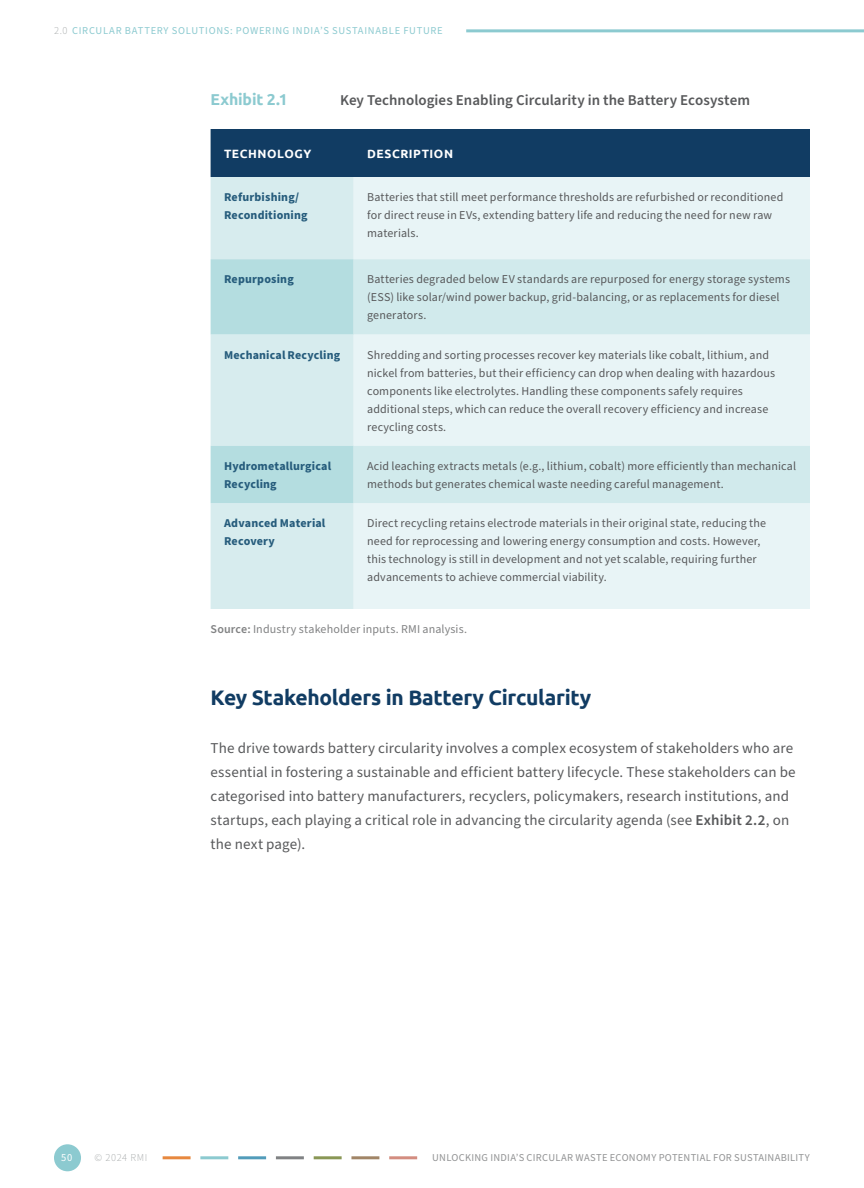
<style>
.page{position:relative;width:864px;height:1188px;background:#fff}
.page>*{position:absolute;margin:0;border:0;box-sizing:border-box;transform-origin:0 0}
.t1{font:700 21px "Ubuntu";letter-spacing:-.015em;color:#113c63}
.t2{font:700 15.75px "Ubuntu";letter-spacing:-.005em;color:#8ccad0}
.t3{font:15px/24px "Source Sans Pro";letter-spacing:.005em;color:#58595b}
.t4{font:600 15px "Source Sans Pro";letter-spacing:.005em;color:#58595b}
.t5{font:12px/18px "Source Sans Pro";letter-spacing:.01em;color:#58595b}
.t6{font:700 12px/18px "Source Sans Pro";letter-spacing:.015em;color:#265c7c}
.t7{font:12px "Source Sans Pro";letter-spacing:.01em;color:#828384}
.t8{font:700 12px "Ubuntu";letter-spacing:.045em;color:#fff}
.t9{font:10.5px "Source Sans Pro";letter-spacing:.025em;color:#929394}
.t10{font:10.5px "Source Sans Pro";letter-spacing:.065em;color:#8ccad0}
.t11{font:300 10.5px "Source Sans Pro";letter-spacing:.06em;color:#a7aaab}
.t12{font:10.5px "Source Sans Pro";color:#fff}
.s1{font-weight:300;color:#a7aaab}
.s2{font-weight:600}
</style>
<div class="page">
<div style="left:54px;top:1144px;width:27px;height:27px;background:#8ccad0;border-radius:50%"></div>
<hr style="left:466px;top:29px;width:398px;height:3px;background:#8ccad0">
<hr style="left:389px;top:1156px;width:28px;height:3px;background:#d38d80">
<hr style="left:351px;top:1156px;width:28px;height:3px;background:#a18567">
<hr style="left:163px;top:1156px;width:28px;height:3px;background:#e7883f">
<hr style="left:200px;top:1156px;width:28px;height:3px;background:#8ccad0">
<hr style="left:238px;top:1156px;width:28px;height:3px;background:#529cba">
<hr style="left:276px;top:1156px;width:28px;height:3px;background:#808284">
<hr style="left:314px;top:1156px;width:28px;height:3px;background:#899755">
<div style="left:211px;top:129px;width:599px;height:48px;background:#113c63"></div>
<div style="left:211px;top:177px;width:143px;height:432px;background:#d7ecee"></div>
<div style="left:354px;top:177px;width:456px;height:432px;background:#e8f4f6"></div>
<svg style="left:211px;top:259px;width:143px;height:244px;background:#c4e3e6"></svg>
<svg style="left:354px;top:259px;width:456px;height:244px;background:#dbeef0"></svg>
<p class="t10" style="left:54px;top:24px;width:390px"><span class="s1">2.0</span> CIRCULAR BATTERY SOLUTIONS: POWERING INDIA’S SUSTAINABLE FUTURE</p>
<h2 class="t2" style="left:211px;top:90px;width:79px">Exhibit 2.1</h2>
<p class="t4" style="left:340px;top:90px;width:411px">Key Technologies Enabling Circularity in the Battery Ecosystem</p>
<p class="t8" style="left:224px;top:146px;width:89px">TECHNOLOGY</p>
<p class="t8" style="left:367px;top:146px;width:87px">DESCRIPTION</p>
<p class="t6" style="left:224px;top:189px;width:85px">Refurbishing/<br>Reconditioning</p>
<p class="t5" style="left:367px;top:189px;width:418px">Batteries that still meet performance thresholds are refurbished or reconditioned for direct reuse in EVs, extending battery life and reducing the need for new raw materials.</p>
<p class="t6" style="left:224px;top:271px;width:71px">Repurposing</p>
<p class="t5" style="left:367px;top:271px;width:424px">Batteries degraded below EV standards are repurposed for energy storage systems (ESS) like solar/wind power backup, grid-balancing, or as replacements for diesel generators.</p>
<p class="t6" style="left:224px;top:346px;width:118px">Mechanical Recycling</p>
<p class="t5" style="left:367px;top:346px;width:409px">Shredding and sorting processes recover key materials like cobalt, lithium, and nickel from batteries, but their efficiency can drop when dealing with hazardous components like electrolytes. Handling these components safely requires additional steps, which can reduce the overall recovery efficiency and increase recycling costs.</p>
<p class="t6" style="left:224px;top:457px;width:109px">Hydrometallurgical<br>Recycling</p>
<p class="t5" style="left:367px;top:457px;width:430px">Acid leaching extracts metals (e.g., lithium, cobalt) more efficiently than mechanical methods but generates chemical waste needing careful management.</p>
<p class="t6" style="left:224px;top:515px;width:103px">Advanced Material<br>Recovery</p>
<p class="t5" style="left:367px;top:515px;width:400px">Direct recycling retains electrode materials in their original state, reducing the need for reprocessing and lowering energy consumption and costs. However, this technology is still in development and not yet scalable, requiring further advancements to achieve commercial viability.</p>
<p class="t7" style="left:211px;top:621px;width:258px"><span class="s2">Source:</span> Industry stakeholder inputs. RMI analysis.</p>
<h1 class="t1" style="left:211px;top:685px;width:382px">Key Stakeholders in Battery Circularity</h1>
<p class="t3" style="left:211px;top:737px;width:587px">The drive towards battery circularity involves a complex ecosystem of stakeholders who are essential in fostering a sustainable and efficient battery lifecycle. These stakeholders can be categorised into battery manufacturers, recyclers, policymakers, research institutions, and startups, each playing a critical role in advancing the circularity agenda (see <span class="s2">Exhibit 2.2</span>, on the next page).</p>
<p class="t12" style="left:61px;top:1150px;width:13px">50</p>
<p class="t9" style="left:432px;top:1150px;width:379px">UNLOCKING INDIA’S CIRCULAR WASTE ECONOMY POTENTIAL FOR SUSTAINABILITY</p>
<p class="t11" style="left:95px;top:1150px;width:54px">© 2024 RMI</p>
</div>
